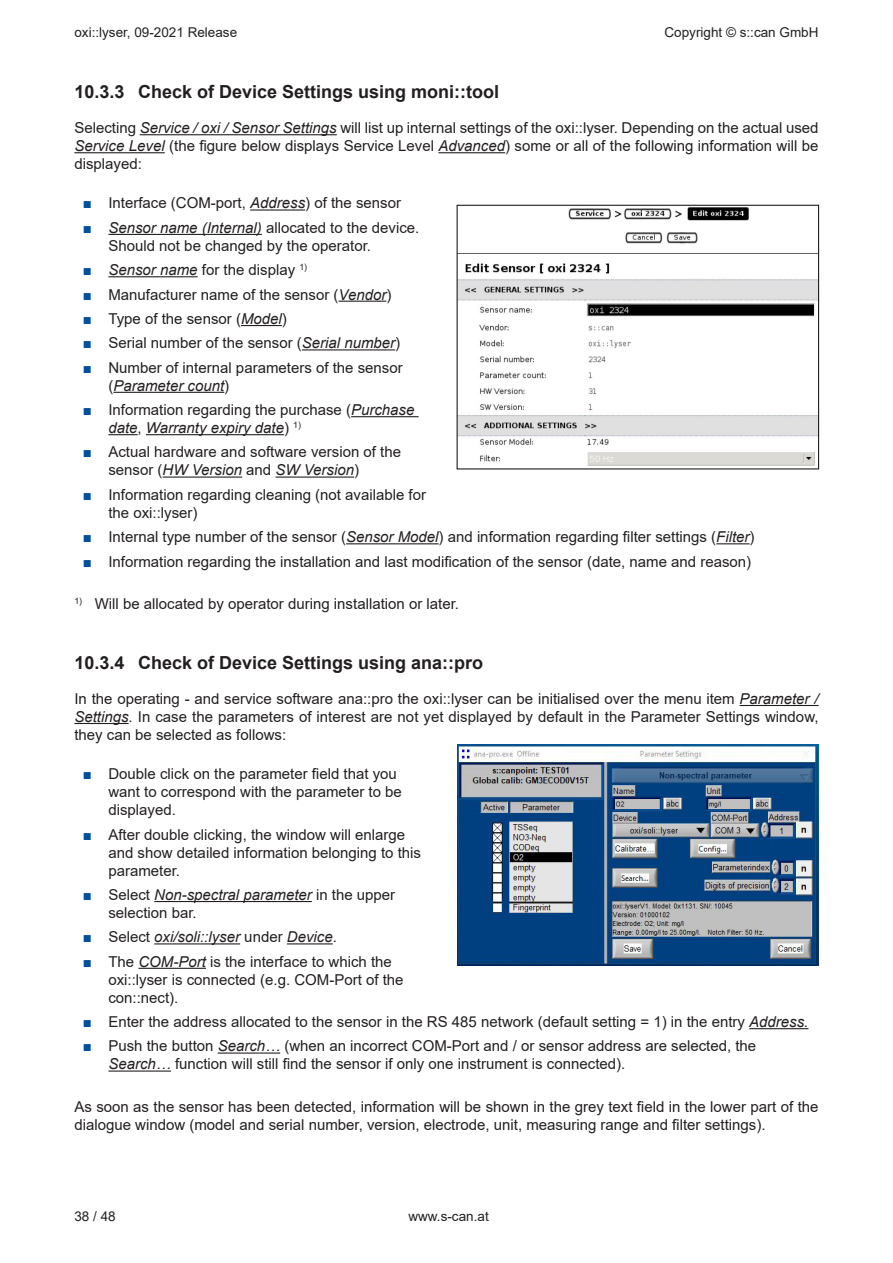
<style>
.page{position:relative;width:893px;height:1263px;background:#fff}
.page>*{position:absolute;margin:0;border:0;box-sizing:border-box;transform-origin:0 0}
.Überschrift_2{font:700 18px "Arial";color:#231f20}
.Fließtext_block{font:15px/18px "Arial";color:#231f20}
.t1{font:italic 15px "Arial";color:#231f20}
.t2{font:13.5px "Arial";color:#231f20}
.s1{font-style:italic}
.s2{color:#01509f}
.s3{font-style:normal;color:#01509f}
.s4{font-style:normal}
</style>
<div class="page">
<hr style="left:140px;top:134px;width:197px;height:1px;background:#231f20">
<hr style="left:74px;top:152px;width:91px;height:1px;background:#231f20">
<hr style="left:438px;top:152px;width:67px;height:1px;background:#231f20">
<hr style="left:250px;top:209px;width:55px;height:2px;background:#231f20">
<hr style="left:108px;top:234px;width:154px;height:1px;background:#231f20">
<hr style="left:108px;top:276px;width:90px;height:1px;background:#231f20">
<hr style="left:339px;top:301px;width:47px;height:1px;background:#231f20">
<hr style="left:241px;top:325px;width:41px;height:1px;background:#231f20">
<hr style="left:302px;top:349px;width:93px;height:1px;background:#231f20">
<hr style="left:113px;top:392px;width:111px;height:1px;background:#231f20">
<hr style="left:351px;top:416px;width:68px;height:1px;background:#231f20">
<hr style="left:108px;top:434px;width:30px;height:1px;background:#231f20">
<hr style="left:146px;top:434px;width:138px;height:1px;background:#231f20">
<hr style="left:163px;top:476px;width:79px;height:2px;background:#231f20">
<hr style="left:275px;top:476px;width:79px;height:2px;background:#231f20">
<hr style="left:346px;top:543px;width:93px;height:1px;background:#231f20">
<hr style="left:716px;top:543px;width:34px;height:1px;background:#231f20">
<hr style="left:740px;top:705px;width:79px;height:1px;background:#231f20">
<hr style="left:74px;top:723px;width:55px;height:1px;background:#231f20">
<hr style="left:154px;top:901px;width:158px;height:1px;background:#231f20">
<hr style="left:154px;top:943px;width:86px;height:1px;background:#231f20">
<hr style="left:287px;top:943px;width:46px;height:1px;background:#231f20">
<hr style="left:138px;top:968px;width:68px;height:1px;background:#231f20">
<hr style="left:749px;top:1028px;width:59px;height:1px;background:#231f20">
<hr style="left:218px;top:1052px;width:62px;height:1px;background:#231f20">
<hr style="left:108px;top:1070px;width:63px;height:1px;background:#231f20">
<img style="left:459px;top:207px;width:358px;height:259px">
<div style="left:457px;top:205px;width:362px;height:264px;border:1px solid #231f20"></div>
<img style="left:457px;top:745px;width:362px;height:220px">
<p class="t2" style="left:74px;top:23px;width:164px">oxi::lyser, 09-2021 Release</p>
<p class="t2" style="left:665px;top:23px;width:155px">Copyright © s::can GmbH</p>
<p class="Überschrift_2" style="left:74px;top:79px;width:426px">10.3.3 Check of Device Settings using moni::tool</p>
<p class="Fließtext_block" style="left:74px;top:119px;width:746px;text-align:justify">Selecting <span class="s1">Service / oxi / Sensor Settings</span> will list up internal settings of the oxi::lyser. Depending on the actual used <span class="s1">Service Level</span> (the figure below displays Service Level <span class="s1">Advanced</span>) some or all of the following information will be displayed:</p>
<p class="Fließtext_block" style="left:83px;top:194px;width:320px"><span class="s2">■</span> Interface (COM-port, <span class="s1">Address</span>) of the sensor</p>
<p class="Fließtext_block" style="left:108px;top:218px;width:312px;text-indent:-26px"><span class="s2">■</span> <span class="s1">Sensor name (Internal)</span> allocated to the device.<br>Should not be changed by the operator.</p>
<p class="Fließtext_block" style="left:83px;top:261px;width:226px"><span class="s2">■</span> <span class="s1">Sensor name</span> for the display <sup>1)</sup></p>
<p class="Fließtext_block" style="left:83px;top:285px;width:310px"><span class="s2">■</span> Manufacturer name of the sensor (<span class="s1">Vendor</span>)</p>
<p class="Fließtext_block" style="left:83px;top:310px;width:205px"><span class="s2">■</span> Type of the sensor (<span class="s1">Model</span>)</p>
<p class="Fließtext_block" style="left:83px;top:334px;width:319px"><span class="s2">■</span> Serial number of the sensor (<span class="s1">Serial number</span>)</p>
<p class="Fließtext_block" style="left:108px;top:358px;width:296px;text-indent:-26px"><span class="s2">■</span> Number of internal parameters of the sensor (<span class="s1">Parameter count</span>)</p>
<p class="Fließtext_block" style="left:108px;top:401px;width:307px;text-indent:-26px"><span class="s2">■</span> Information regarding the purchase (<span class="s1">Purchase date</span>, <span class="s1">Warranty expiry date</span>) <sup>1)</sup></p>
<p class="Fließtext_block" style="left:108px;top:443px;width:294px;text-indent:-26px"><span class="s2">■</span> Actual hardware and software version of the sensor (<span class="s1">HW Version</span> and <span class="s1">SW Version</span>)</p>
<p class="Fließtext_block" style="left:108px;top:485px;width:319px;text-indent:-26px"><span class="s2">■</span> Information regarding cleaning (not available for the oxi::lyser)</p>
<p class="Fließtext_block" style="left:83px;top:528px;width:673px"><span class="s2">■</span> Internal type number of the sensor (<span class="s1">Sensor Model</span>) and information regarding filter settings (<span class="s1">Filter</span>)</p>
<p class="Fließtext_block" style="left:83px;top:552px;width:670px"><span class="s2">■</span> Information regarding the installation and last modification of the sensor (date, name and reason)</p>
<p class="Fließtext_block" style="left:74px;top:595px;width:386px"><sup>1)</sup> Will be allocated by operator during installation or later.</p>
<p class="Überschrift_2" style="left:74px;top:650px;width:410px">10.3.4 Check of Device Settings using ana::pro</p>
<p class="Fließtext_block" style="left:74px;top:689px;width:746px;text-align:justify">In the operating - and service software ana::pro the oxi::lyser can be initialised over the menu item <span class="s1">Parameter / Settings</span>. In case the parameters of interest are not yet displayed by default in the Parameter Settings window, they can be selected as follows:</p>
<p class="Fließtext_block" style="left:108px;top:765px;width:295px;text-indent:-26px"><span class="s2">■</span> Double click on the parameter field that you want to correspond with the parameter to be displayed.</p>
<p class="Fließtext_block" style="left:108px;top:825px;width:314px;text-indent:-26px"><span class="s2">■</span> After double clicking, the window will enlarge and show detailed information belonging to this parameter.</p>
<p class="Fließtext_block" style="left:108px;top:885px;width:288px;text-indent:-26px"><span class="s2">■</span> Select <span class="s1">Non-spectral parameter</span> in the upper selection bar.</p>
<p class="t1" style="left:83px;top:927px;width:255px"><span class="s3">■</span> <span class="s4">Select</span> oxi/soli::lyser <span class="s4">under</span> Device<span class="s4">.</span></p>
<p class="Fließtext_block" style="left:108px;top:952px;width:297px;text-indent:-26px"><span class="s2">■</span> The <span class="s1">COM-Port</span> is the interface to which the oxi::lyser is connected (e.g. COM-Port of the con::nect).</p>
<p class="Fließtext_block" style="left:83px;top:1013px;width:727px"><span class="s2">■</span> Enter the address allocated to the sensor in the RS 485 network (default setting = 1) in the entry <span class="s1">Address.</span></p>
<p class="Fließtext_block" style="left:108px;top:1037px;width:649px;text-indent:-26px"><span class="s2">■</span> Push the button <span class="s1">Search…</span> (when an incorrect COM-Port and / or sensor address are selected, the<br><span class="s1">Search…</span> function will still find the sensor if only one instrument is connected).</p>
<p class="Fließtext_block" style="left:74px;top:1097px;width:746px">As soon as the sensor has been detected, information will be shown in the grey text field in the lower part of the dialogue window (model and serial number, version, electrode, unit, measuring range and filter settings).</p>
<p class="t2" style="left:74px;top:1207px;width:43px">38 / 48</p>
<p class="t2" style="left:408px;top:1207px;width:82px">www.s-can.at</p>
</div>
